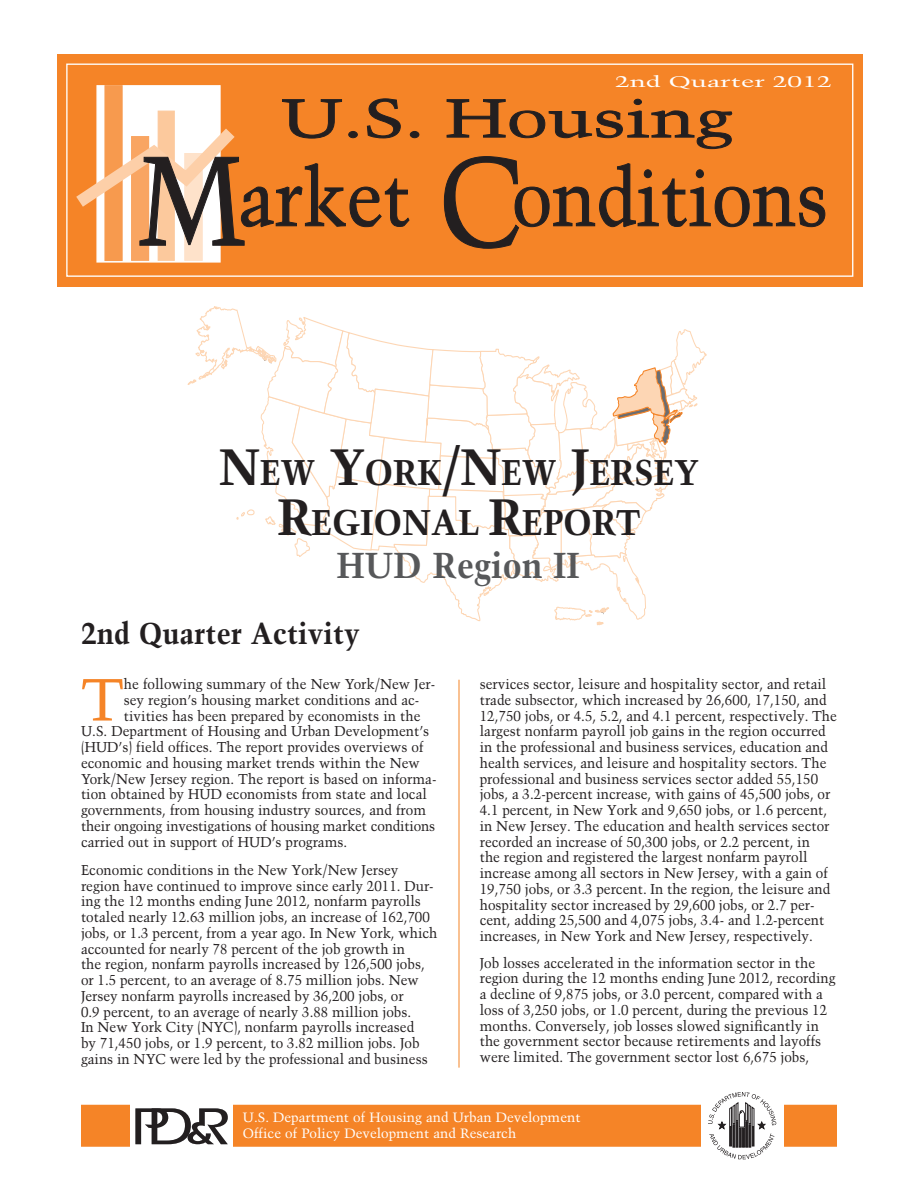
<style>
.page{position:relative;width:918px;height:1188px;background:#fff}
.page>*{position:absolute;margin:0;border:0;box-sizing:border-box;transform-origin:0 0}
.t1{font:79.35px "Trump Mediaeval";color:#231f20;scale:.91 1}
.t2{font:59.4px "Trump Mediaeval";color:#f58427}
.t3{font:53.7px "Trump Mediaeval";color:#231f20;scale:1.37 1}
.t4{font:700 36px "Trump Mediaeval";color:#57585a;scale:.95 1}
.t5{font:700 35.7px/49.5px "Trump Mediaeval";letter-spacing:-.015em;color:#231f20;text-align:center}
.t6{font:700 30px "Trump Mediaeval";color:#231f20;scale:.95 1}
.t7{font:15.3px "Trump Mediaeval";color:#fff;scale:1.73 1}
.t8{font:14.25px/15.8px "Trump Mediaeval";color:#231f20;scale:.95 1}
.t9{font:13.5px/16.2px "Trump Mediaeval";color:#fff}
.s1{font-size:126px}
.s2{font-size:51px}
</style>
<div class="page">
<svg style="left:188px;top:306px;width:519px;height:320px"></svg>
<div style="left:57px;top:54px;width:806px;height:232px;background:#f58427"></div>
<div style="left:96px;top:85px;width:125px;height:178px;background:#fff;border:1px solid #fff"></div>
<div style="left:66px;top:64px;width:787px;height:213px;border:1px solid #fff"></div>
<div style="left:104px;top:85px;width:19px;height:176px;background:#f79a4e;border:1px solid #f79a4e"></div>
<div style="left:131px;top:136px;width:18px;height:125px;background:#f9a562;border:1px solid #f9a562"></div>
<div style="left:158px;top:111px;width:17px;height:150px;background:#fcc99d;border:1px solid #fcc99d"></div>
<div style="left:184px;top:153px;width:19px;height:108px;background:#fee2ca"></div>
<div style="left:410px;top:131px;width:9px;height:7px;border:1px solid #231f20;border-radius:50%"></div>
<svg style="left:446px;top:98px;width:287px;height:51px"></svg>
<svg style="left:444px;top:156px;width:382px;height:93px"></svg>
<svg style="left:66px;top:98px;width:344px;height:148px"></svg>
<div style="left:81px;top:1105px;width:756px;height:42px;background:#f58427;border:2px solid #f58427"></div>
<div style="left:130px;top:1089px;width:103px;height:75px;background:#fff"></div>
<div style="left:702px;top:1090px;width:82px;height:74px;background:#fff"></div>
<svg style="left:135px;top:1108px;width:93px;height:36px"></svg>
<svg style="left:708px;top:1092px;width:68px;height:67px"></svg>
<hr style="left:459px;top:680px;width:1px;height:388px;background:#f58427">
<p class="t7" style="left:615px;top:72px;width:127px">2nd Quarter 2012</p>
<h3 class="t3" style="left:281px;top:86px;width:331px">U.S. Housing</h3>
<h1 class="t1" style="left:138px;top:150px;width:760px"><span class="s1">M</span>arket <span class="s1">C</span>onditions</h1>
<p class="t5" style="left:219px;top:447px;width:480px"><span class="s2">N</span>EW <span class="s2">Y</span>ORK<span class="s2">/N</span>EW <span class="s2">J</span>ERSEY<br><span class="s2">R</span>EGIONAL <span class="s2">R</span>EPORT</p>
<p class="t4" style="left:336px;top:542px;width:257px">HUD Region II</p>
<p class="t6" style="left:81px;top:615px;width:295px">2nd Quarter Activity</p>
<p class="t2" style="left:81px;top:664px;width:44px">T</p>
<p class="t8" style="left:124px;top:676px;width:329px">he following summary of the New York/New Jer-</p>
<p class="t8" style="left:124px;top:692px;width:313px">sey region’s housing market conditions and ac-</p>
<p class="t8" style="left:124px;top:708px;width:314px">tivities has been prepared by economists in the</p>
<p class="t8" style="left:81px;top:723px;width:368px">U.S. Department of Housing and Urban Development’s</p>
<p class="t8" style="left:81px;top:739px;width:362px">(HUD’s) field offices. The report provides overviews of</p>
<p class="t8" style="left:81px;top:755px;width:358px">economic and housing market trends within the New</p>
<p class="t8" style="left:81px;top:771px;width:376px">York/New Jersey region. The report is based on informa-</p>
<p class="t8" style="left:81px;top:786px;width:366px">tion obtained by HUD economists from state and local</p>
<p class="t8" style="left:81px;top:802px;width:365px">governments, from housing industry sources, and from</p>
<p class="t8" style="left:81px;top:818px;width:374px">their ongoing investigations of housing market conditions</p>
<p class="t8" style="left:81px;top:834px;width:282px">carried out in support of HUD’s programs.</p>
<p class="t8" style="left:81px;top:862px;width:377px">Economic conditions in the New York/New Jersey region have continued to improve since early 2011. Dur&shy;ing the 12 months ending June 2012, nonfarm payrolls totaled nearly 12.63 million jobs, an increase of 162,700 jobs, or 1.3 percent, from a year ago. In New York, which accounted for nearly 78 percent of the job growth in<br>the region, nonfarm payrolls increased by 126,500 jobs, or 1.5 percent, to an average of 8.75 million jobs. New Jersey nonfarm payrolls increased by 36,200 jobs, or<br>0.9 percent, to an average of nearly 3.88 million jobs.<br>In New York City (NYC), nonfarm payrolls increased<br>by 71,450 jobs, or 1.9 percent, to 3.82 million jobs. Job gains in NYC were led by the professional and business</p>
<p class="t8" style="left:480px;top:676px;width:378px">services sector, leisure and hospitality sector, and retail trade subsector, which increased by 26,600, 17,150, and 12,750 jobs, or 4.5, 5.2, and 4.1 percent, respectively. The largest nonfarm payroll job gains in the region occurred in the professional and business services, education and health services, and leisure and hospitality sectors. The professional and business services sector added 55,150 jobs, a 3.2-percent increase, with gains of 45,500 jobs, or 4.1 percent, in New York and 9,650 jobs, or 1.6 percent, in New Jersey. The education and health services sector recorded an increase of 50,300 jobs, or 2.2 percent, in<br>the region and registered the largest nonfarm payroll increase among all sectors in New Jersey, with a gain of 19,750 jobs, or 3.3 percent. In the region, the leisure and hospitality sector increased by 29,600 jobs, or 2.7 per&shy;cent, adding 25,500 and 4,075 jobs, 3.4- and 1.2-percent increases, in New York and New Jersey, respectively.</p>
<p class="t8" style="left:480px;top:955px;width:376px">Job losses accelerated in the information sector in the region during the 12 months ending June 2012, recording a decline of 9,875 jobs, or 3.0 percent, compared with a loss of 3,250 jobs, or 1.0 percent, during the previous 12 months. Conversely, job losses slowed significantly in the government sector because retirements and layoffs were limited. The government sector lost 6,675 jobs,</p>
<p class="t9" style="left:243px;top:1109px;width:339px">U.S. Department of Housing and Urban Development<br>Office of Policy Development and Research</p>
</div>
